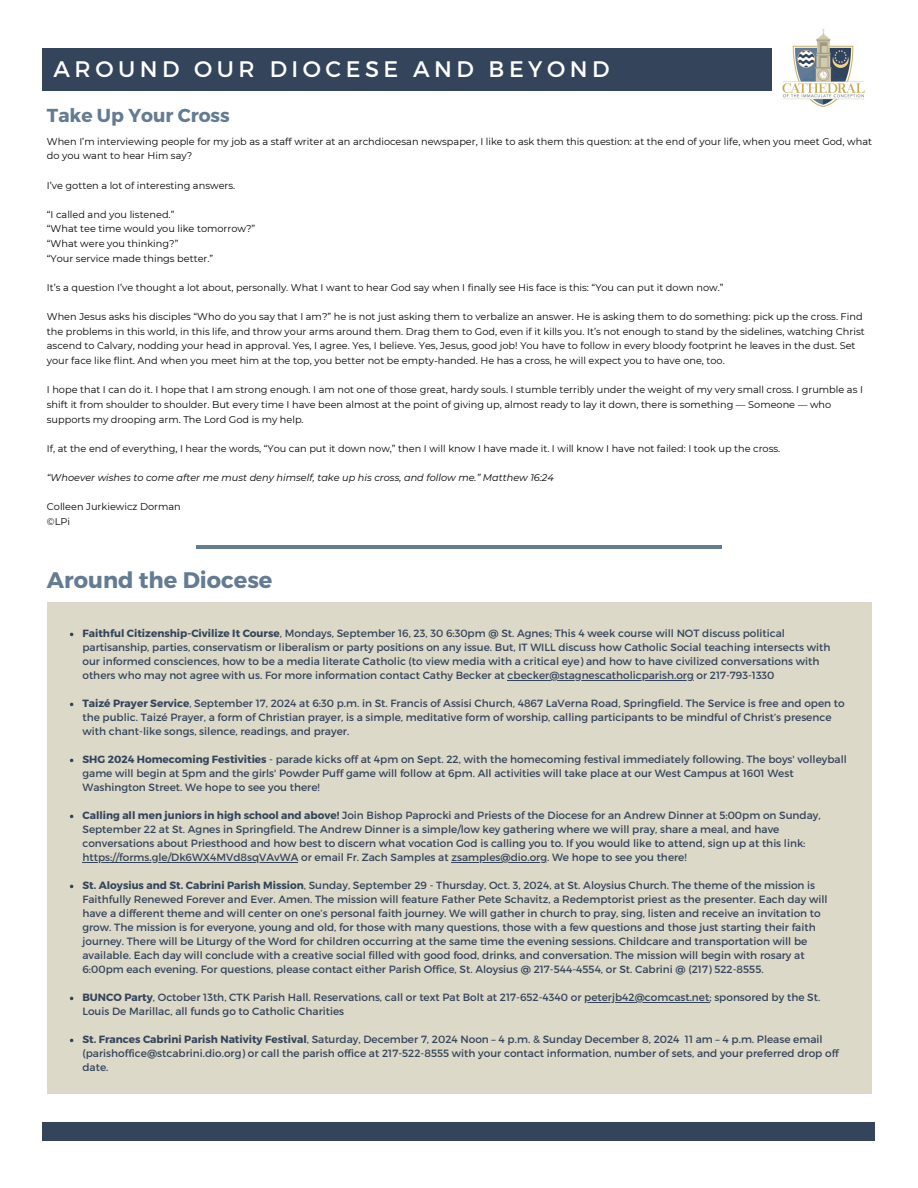
<style>
.page{position:relative;width:918px;height:1188px;background:#fff}
.page>*{position:absolute;margin:0;border:0;box-sizing:border-box;transform-origin:0 0}
.t1{font:22.5px "Montserrat";letter-spacing:.2em;color:#fefefd}
.t2{font:700 22.5px "Montserrat";color:#637b93}
.t3{font:700 18.75px "Montserrat";color:#637b93}
.t4{font:10.5px/14px "Montserrat";color:#33445b}
.t5{font:9.75px/14.7px "Montserrat";color:#000}
.t6{font:italic 9.75px "Montserrat";color:#000}
.s1{font-weight:700}
</style>
<div class="page">
<img style="left:782px;top:28px;width:83px;height:79px">
<div style="left:43px;top:49px;width:729px;height:42px;background:#33445b"></div>
<div style="left:43px;top:1123px;width:832px;height:18px;background:#33445b"></div>
<div style="left:47px;top:603px;width:824px;height:491px;background:#ddd9c9"></div>
<hr style="left:508px;top:680px;width:186px;height:1px;background:#33445b">
<hr style="left:82px;top:862px;width:216px;height:1px;background:#33445b">
<hr style="left:451px;top:862px;width:96px;height:1px;background:#33445b">
<hr style="left:584px;top:1002px;width:125px;height:1px;background:#33445b">
<hr style="left:196px;top:545px;width:526px;height:4px;background:#637b93">
<p class="t1" style="left:54px;top:54px;width:557px">AROUND OUR DIOCESE AND BEYOND</p>
<p class="t3" style="left:47px;top:103px;width:184px">Take Up Your Cross</p>
<p class="t5" style="left:47px;top:134px;width:827px">When I’m interviewing people for my job as a staff writer at an archdiocesan newspaper, I like to ask them this question: at the end of your life, when you meet God, what do you want to hear Him say?</p>
<p class="t5" style="left:47px;top:178px;width:190px">I’ve gotten a lot of interesting answers.</p>
<p class="t5" style="left:47px;top:207px;width:129px">“I called and you listened.”</p>
<h2 class="t5" style="left:47px;top:222px;width:210px">“What tee time would you like tomorrow?”</h2>
<p class="t5" style="left:47px;top:236px;width:133px">“What were you thinking?”</p>
<p class="t5" style="left:47px;top:251px;width:168px">“Your service made things better.”</p>
<p class="t5" style="left:47px;top:280px;width:678px">It’s a question I’ve thought a lot about, personally. What I want to hear God say when I finally see His face is this: “You can put it down now.”</p>
<p class="t5" style="left:47px;top:309px;width:819px">When Jesus asks his disciples “Who do you say that I am?” he is not just asking them to verbalize an answer. He is asking them to do something: pick up the cross. Find the problems in this world, in this life, and throw your arms around them. Drag them to God, even if it kills you. It’s not enough to stand by the sidelines, watching Christ ascend to Calvary, nodding your head in approval. Yes, I agree. Yes, I believe. Yes, Jesus, good job! You have to follow in every bloody footprint he leaves in the dust. Set your face like flint. And when you meet him at the top, you better not be empty-handed. He has a cross, he will expect you to have one, too.</p>
<p class="t5" style="left:47px;top:382px;width:818px">I hope that I can do it. I hope that I am strong enough. I am not one of those great, hardy souls. I stumble terribly under the weight of my very small cross. I grumble as I shift it from shoulder to shoulder. But every time I have been almost at the point of giving up, almost ready to lay it down, there is something — Someone — who supports my drooping arm. The Lord God is my help.</p>
<p class="t5" style="left:47px;top:441px;width:735px">If, at the end of everything, I hear the words, “You can put it down now,” then I will know I have made it. I will know I have not failed: I took up the cross.</p>
<p class="t6" style="left:47px;top:472px;width:509px">“Whoever wishes to come after me must deny himself, take up his cross, and follow me.” Matthew 16:24</p>
<p class="t5" style="left:47px;top:499px;width:136px">Colleen Jurkiewicz Dorman ©LPi</p>
<p class="t2" style="left:47px;top:566px;width:227px">Around the Diocese</p>
<h3 class="t4" style="left:82px;top:626px;width:750px"><span class="s1">Faithful Citizenship-Civilize It Course</span>, Mondays, September 16, 23, 30 6:30pm @ St. Agnes; This 4 week course will NOT discuss political partisanship, parties, conservatism or liberalism or party positions on any issue. But, IT WILL discuss how Catholic Social teaching intersects with our informed consciences, how to be a media literate Catholic (to view media with a critical eye) and how to have civilized conversations with others who may not agree with us. For more information contact Cathy Becker at cbecker@stagnescatholicparish.org or 217-793-1330</h3>
<p class="t4" style="left:82px;top:696px;width:764px"><span class="s1">Taizé Prayer Service</span>, September 17, 2024 at 6:30 p.m. in St. Francis of Assisi Church, 4867 LaVerna Road, Springfield. The Service is free and open to the public. Taizé Prayer, a form of Christian prayer, is a simple, meditative form of worship, calling participants to be mindful of Christ’s presence with chant-like songs, silence, readings, and prayer.</p>
<p class="t4" style="left:82px;top:752px;width:766px"><span class="s1">SHG 2024 Homecoming Festivities</span> - parade kicks off at 4pm on Sept. 22, with the homecoming festival immediately following. The boys' volleyball game will begin at 5pm and the girls' Powder Puff game will follow at 6pm. All activities will take place at our West Campus at 1601 West<br>Washington Street. We hope to see you there!</p>
<p class="t4" style="left:82px;top:808px;width:740px"><span class="s1">Calling all men juniors in high school and above!</span> Join Bishop Paprocki and Priests of the Diocese for an Andrew Dinner at 5:00pm on Sunday,<br>September 22 at St. Agnes in Springfield. The Andrew Dinner is a simple/low key gathering where we will pray, share a meal, and have conversations about Priesthood and how best to discern what vocation God is calling you to. If you would like to attend, sign up at this link:</p>
<p class="t4" style="left:82px;top:850px;width:606px">https://forms.gle/Dk6WX4MVd8sqVAvWA or email Fr. Zach Samples at zsamples@dio.org. We hope to see you there!</p>
<p class="t4" style="left:82px;top:878px;width:747px"><span class="s1">St. Aloysius and St. Cabrini Parish Mission</span>, Sunday, September 29 - Thursday, Oct. 3, 2024, at St. Aloysius Church. The theme of the mission is Faithfully Renewed Forever and Ever. Amen. The mission will feature Father Pete Schavitz, a Redemptorist priest as the presenter. Each day will have a different theme and will center on one’s personal faith journey. We will gather in church to pray, sing, listen and receive an invitation to grow. The mission is for everyone, young and old, for those with many questions, those with a few questions and those just starting their faith journey. There will be Liturgy of the Word for children occurring at the same time the evening sessions. Childcare and transportation will be</p>
<p class="t4" style="left:82px;top:948px;width:724px">available. Each day will conclude with a creative social filled with good food, drinks, and conversation. The mission will begin with rosary at<br>6:00pm each evening. For questions, please contact either Parish Office, St. Aloysius @ 217-544-4554, or St. Cabrini @ (217) 522-8555.</p>
<p class="t4" style="left:82px;top:990px;width:739px"><span class="s1">BUNCO Party</span>, October 13th, CTK Parish Hall. Reservations, call or text Pat Bolt at 217-652-4340 or peterjb42@comcast.net; sponsored by the St.</p>
<p class="t4" style="left:82px;top:1004px;width:263px">Louis De Marillac, all funds go to Catholic Charities</p>
<p class="t4" style="left:82px;top:1032px;width:599px"><span class="s1">St. Frances Cabrini Parish Nativity Festival</span>, Saturday, December 7, 2024 Noon – 4 p.m. &amp; Sunday December 8, 2024</p>
<p class="t4" style="left:82px;top:1032px;width:758px;text-indent:603px">11 am – 4 p.m. Please email (parishoffice@stcabrini.dio.org) or call the parish office at 217-522-8555 with your contact information, number of sets, and your preferred drop off date.</p>
</div>
